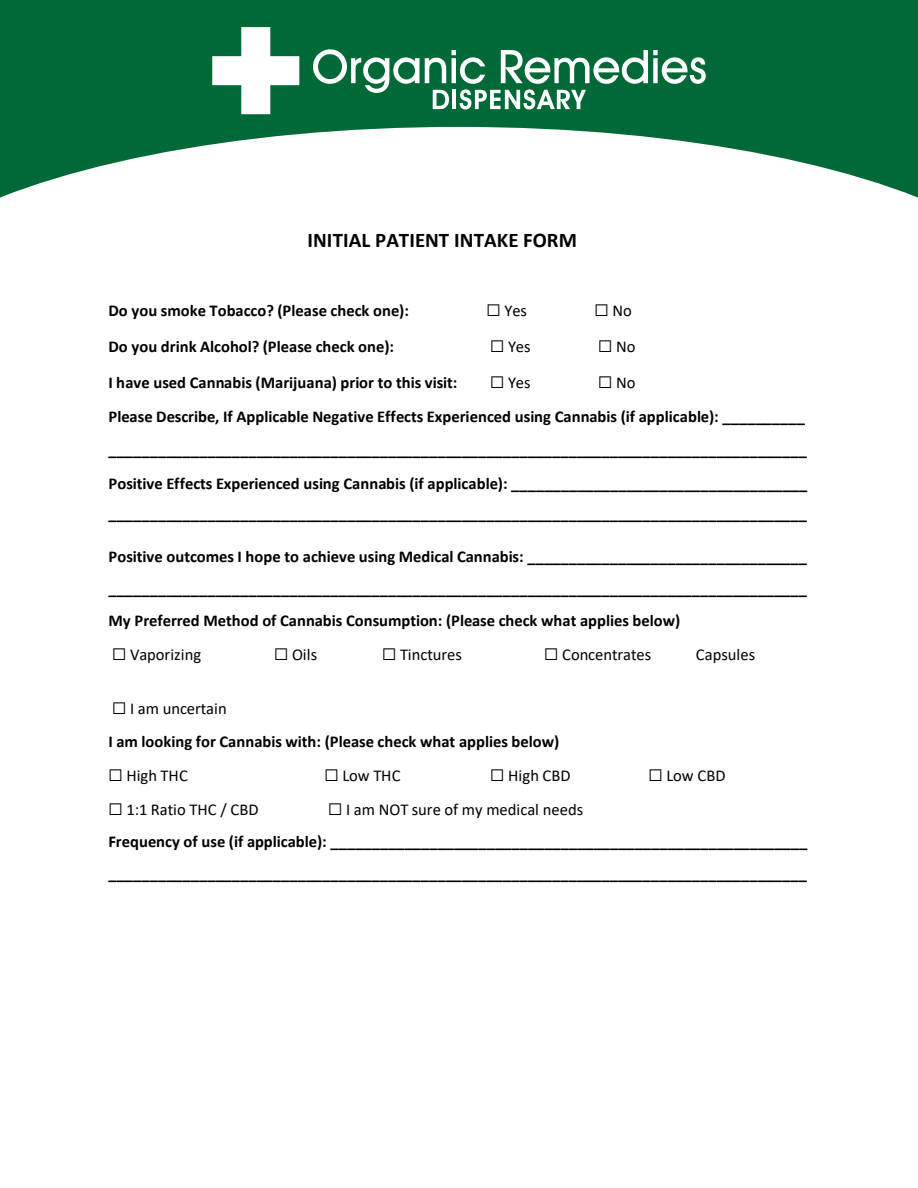
<style>
.page{position:relative;width:918px;height:1188px;background:#fff}
.page>*{position:absolute;margin:0;border:0;box-sizing:border-box;transform-origin:0 0}
.t1{font:700 20.85px "Calibri";letter-spacing:.005em;color:#000}
.t2{font:700 16.5px/32.1px "Calibri";letter-spacing:-.005em;color:#000}
.t3{font:16.5px "Calibri";color:#000}
.s1{font-weight:400}
</style>
<div class="page">
<svg style="left:0;top:0;width:918px;height:198px;fill:#006937"></svg>
<svg style="left:212px;top:27px;width:87px;height:87px"></svg>
<svg style="left:313px;top:49px;width:393px;height:61px"></svg>
<p class="t1" style="left:308px;top:225px;width:271px">INITIAL PATIENT INTAKE FORM</p>
<p class="t2" style="left:108px;top:294px;width:302px">Do you smoke Tobacco? (Please check one):</p>
<p class="t3" style="left:486px;top:299px;width:42px">☐ Yes</p>
<p class="t3" style="left:594px;top:299px;width:39px">☐No</p>
<p class="t2" style="left:108px;top:330px;width:287px">Do you drink Alcohol? (Please check one):</p>
<p class="t3" style="left:490px;top:335px;width:42px">☐ Yes</p>
<p class="t3" style="left:598px;top:335px;width:39px">☐No</p>
<p class="t2" style="left:108px;top:366px;width:351px">I have used Cannabis (Marijuana) prior to this visit:</p>
<p class="t3" style="left:490px;top:371px;width:42px">☐ Yes</p>
<p class="t2" style="left:108px;top:365px;width:701px;line-height:33.8px;text-indent:490px">☐<span class="s1">No<br></span>Please Describe, If Applicable Negative Effects Experienced using Cannabis (if applicable): __________ _____________________________________________________________________________________ Positive Effects Experienced using Cannabis (if applicable): ____________________________________</p>
<p class="t2" style="left:108px;top:497px;width:700px">_____________________________________________________________________________________</p>
<p class="t2" style="left:108px;top:540px;width:700px;text-align:justify">Positive outcomes I hope to achieve using Medical Cannabis: __________________________________ _____________________________________________________________________________________ My Preferred Method of Cannabis Consumption: (Please check what applies below)</p>
<p class="t3" style="left:112px;top:643px;width:91px">☐ Vaporizing</p>
<p class="t3" style="left:274px;top:643px;width:45px">☐ Oils</p>
<p class="t3" style="left:382px;top:643px;width:81px">☐ Tinctures</p>
<p class="t3" style="left:544px;top:643px;width:109px">☐ Concentrates</p>
<p class="t3" style="left:696px;top:643px;width:61px">Capsules</p>
<p class="t2" style="left:108px;top:692px;width:452px">☐ <span class="s1">I am uncertain<br></span>I am looking for Cannabis with: (Please check what applies below)</p>
<p class="t3" style="left:108px;top:764px;width:81px">☐ High THC</p>
<p class="t3" style="left:324px;top:764px;width:78px">☐ Low THC</p>
<p class="t3" style="left:490px;top:764px;width:82px">☐ High CBD</p>
<p class="t3" style="left:648px;top:764px;width:79px">☐ Low CBD</p>
<p class="t3" style="left:108px;top:798px;width:152px">☐ 1:1 Ratio THC / CBD</p>
<p class="t2" style="left:108px;top:793px;width:701px;text-align:center">☐ <span class="s1">I am NOT sure of my medical needs<br></span>Frequency of use (if applicable): __________________________________________________________ _____________________________________________________________________________________</p>
</div>
